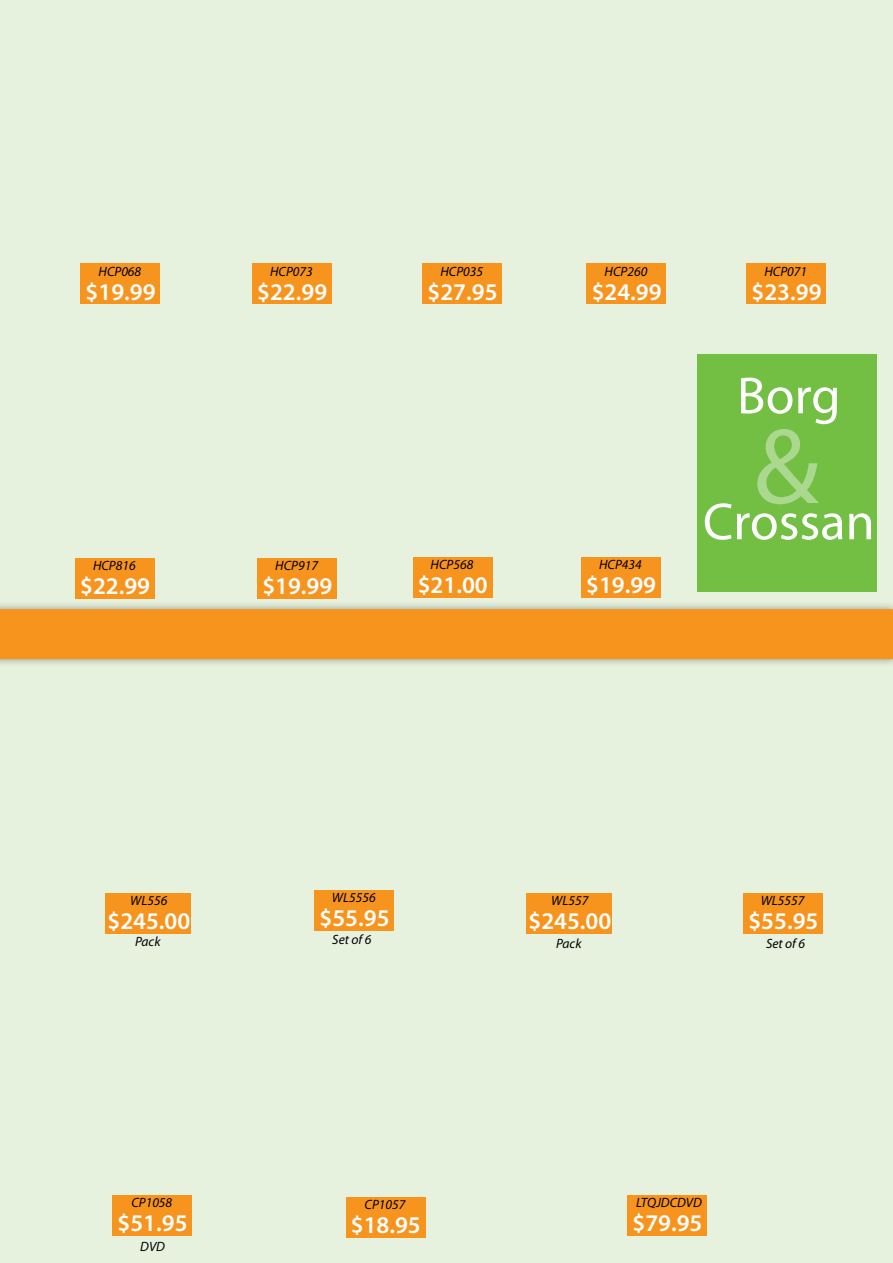
<style>
.page{position:relative;width:893px;height:1263px;background:#e7f2de}
.page>*{position:absolute;margin:0;border:0;box-sizing:border-box;transform-origin:0 0}
.t1{font:108px "Myriad Pro";color:#fff}
.t2{font:52.5px "Myriad Pro";color:#fff}
.t3{font:600 24px "Myriad Pro";color:#fff}
.t4{font:italic 13.5px "Myriad Pro";color:#000}
</style>
<div class="page">
<div style="left:0;top:601px;width:893px;height:67px;background:#000;opacity:.35"></div>
<div style="left:0;top:609px;width:893px;height:50px;background:#f7941e"></div>
<div style="left:81px;top:264px;width:79px;height:40px;background:#f7941e"></div>
<div style="left:252px;top:264px;width:80px;height:40px;background:#f7941e"></div>
<div style="left:423px;top:264px;width:79px;height:40px;background:#f7941e"></div>
<div style="left:587px;top:264px;width:79px;height:40px;background:#f7941e"></div>
<div style="left:747px;top:264px;width:79px;height:40px;background:#f7941e"></div>
<div style="left:75px;top:558px;width:80px;height:40px;background:#f7941e"></div>
<div style="left:257px;top:558px;width:80px;height:40px;background:#f7941e"></div>
<div style="left:413px;top:557px;width:79px;height:40px;background:#f7941e"></div>
<div style="left:581px;top:557px;width:80px;height:40px;background:#f7941e"></div>
<div style="left:105px;top:893px;width:86px;height:40px;background:#f7941e"></div>
<div style="left:315px;top:890px;width:79px;height:40px;background:#f7941e"></div>
<div style="left:743px;top:893px;width:80px;height:40px;background:#f7941e"></div>
<div style="left:113px;top:1195px;width:79px;height:40px;background:#f7941e"></div>
<div style="left:346px;top:1197px;width:79px;height:40px;background:#f7941e"></div>
<div style="left:628px;top:1195px;width:79px;height:40px;background:#f7941e"></div>
<div style="left:526px;top:893px;width:86px;height:40px;background:#f7941e"></div>
<div style="left:697px;top:355px;width:180px;height:237px;background:#72bf44"></div>
<p class="t4" style="left:99px;top:263px;width:44px">HCP068</p>
<h3 class="t3" style="left:86px;top:276px;width:71px">$19.99</h3>
<p class="t4" style="left:93px;top:557px;width:44px">HCP816</p>
<h3 class="t3" style="left:80px;top:571px;width:71px">$22.99</h3>
<p class="t4" style="left:270px;top:263px;width:44px">HCP073</p>
<h3 class="t3" style="left:257px;top:276px;width:71px">$22.99</h3>
<p class="t4" style="left:440px;top:263px;width:44px">HCP035</p>
<h3 class="t3" style="left:428px;top:276px;width:71px">$27.95</h3>
<p class="t4" style="left:275px;top:557px;width:44px">HCP917</p>
<h3 class="t3" style="left:262px;top:571px;width:71px">$19.99</h3>
<p class="t4" style="left:431px;top:556px;width:44px">HCP568</p>
<h3 class="t3" style="left:418px;top:570px;width:71px">$21.00</h3>
<p class="t4" style="left:605px;top:263px;width:44px">HCP260</p>
<h3 class="t3" style="left:592px;top:276px;width:71px">$24.99</h3>
<p class="t4" style="left:599px;top:556px;width:44px">HCP434</p>
<h3 class="t3" style="left:586px;top:570px;width:71px">$19.99</h3>
<p class="t4" style="left:764px;top:263px;width:44px">HCP071</p>
<h3 class="t3" style="left:752px;top:276px;width:71px">$23.99</h3>
<h2 class="t2" style="left:737px;top:363px;width:105px">Borg</h2>
<h1 class="t1" style="left:754px;top:400px;width:67px">&amp;</h1>
<h2 class="t2" style="left:703px;top:489px;width:173px">Crossan</h2>
<p class="t4" style="left:130px;top:892px;width:39px">WL556</p>
<h3 class="t3" style="left:108px;top:906px;width:84px">$245.00</h3>
<p class="t4" style="left:332px;top:889px;width:45px">WL5556</p>
<h3 class="t3" style="left:320px;top:902px;width:71px">$55.95</h3>
<p class="t4" style="left:551px;top:892px;width:39px">WL557</p>
<h3 class="t3" style="left:528px;top:906px;width:84px">$245.00</h3>
<p class="t4" style="left:761px;top:892px;width:45px">WL5557</p>
<h3 class="t3" style="left:748px;top:906px;width:71px">$55.95</h3>
<p class="t4" style="left:332px;top:931px;width:41px">Set of 6</p>
<p class="t4" style="left:766px;top:935px;width:41px">Set of 6</p>
<p class="t4" style="left:135px;top:933px;width:27px">Pack</p>
<p class="t4" style="left:556px;top:935px;width:27px">Pack</p>
<p class="t4" style="left:131px;top:1194px;width:42px">CP1058</p>
<h3 class="t3" style="left:118px;top:1208px;width:71px">$51.95</h3>
<p class="t4" style="left:140px;top:1238px;width:26px">DVD</p>
<p class="t4" style="left:365px;top:1196px;width:42px">CP1057</p>
<h3 class="t3" style="left:351px;top:1210px;width:71px">$18.95</h3>
<p class="t4" style="left:636px;top:1194px;width:67px">LTQJDCDVD</p>
<h3 class="t3" style="left:632px;top:1208px;width:71px">$79.95</h3>
</div>
